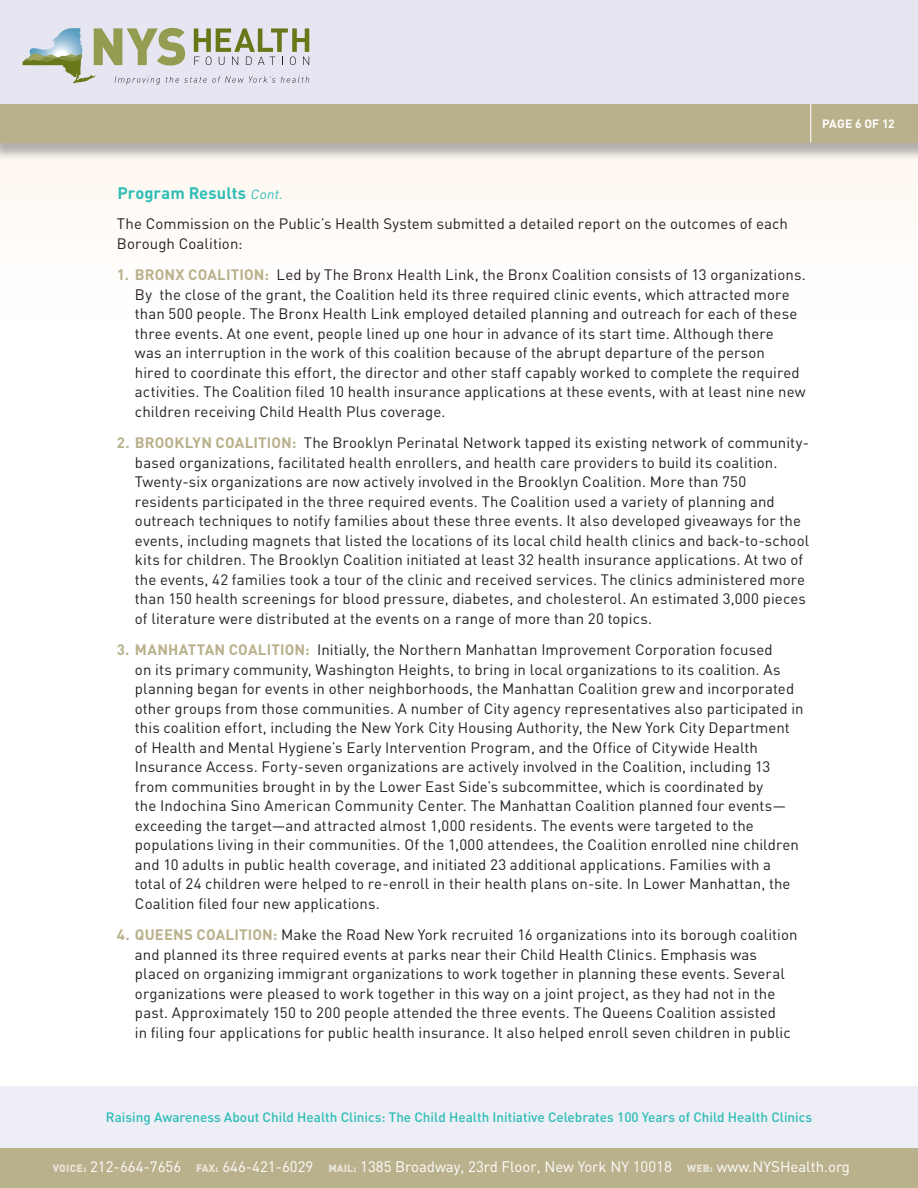
<style>
.page{position:relative;width:918px;height:1188px;background:#fff}
.page>*{position:absolute;margin:0;border:0;box-sizing:border-box;transform-origin:0 0}
.t1{font:700 16.5px "DIN";letter-spacing:.005em;color:#2ebdb6}
.t2{font:15px/19.5px "DIN";letter-spacing:.005em;color:#231f20}
.t3{font:15px "DIN";color:#fff}
.t4{font:500 13.5px "DIN";color:#2ebdb6}
.t5{font:700 12px "DIN";color:#fff}
.s1{font-weight:400;font-style:italic;font-size:13.5px}
.s2{font-weight:700;color:#b9b18c}
.s3{font-weight:900;font-size:10.5px;color:#e7e3d5}
</style>
<div class="page">
<div style="left:0;top:0;width:918px;height:106px;background:#e5e6f2"></div>
<div style="left:0;top:142px;width:918px;height:224px;background:#fffdfb"></div>
<div style="left:0;top:1086px;width:918px;height:102px;background:#edeef6"></div>
<div style="left:0;top:106px;width:918px;height:55px;background:#999;opacity:.75"></div>
<div style="left:0;top:104px;width:918px;height:38px;background:#b9b18c"></div>
<hr style="left:810px;top:104px;width:1px;height:39px;background:#fff">
<div style="left:0;top:1148px;width:918px;height:40px;background:#b9b18c"></div>
<svg style="left:23px;top:28px;width:286px;height:57px"></svg>
<p class="t5" style="left:822px;top:116px;width:74px">PAGE 6 OF 12</p>
<p class="t1" style="left:117px;top:182px;width:169px">PROGRAM RESULTS <span class="s1">Cont.</span></p>
<p class="t2" style="left:117px;top:215px;width:673px">The Commission on the Public’s Health System submitted a detailed report on the outcomes of each<br>Borough Coalition:</p>
<p class="t2" style="left:135px;top:266px;width:672px;text-indent:-18px"><span class="s2">1. BRONX COALITION:</span> Led by The Bronx Health Link, the Bronx Coalition consists of 13 organizations.<br>By the close of the grant, the Coalition held its three required clinic events, which attracted more than 500 people. The Bronx Health Link employed detailed planning and outreach for each of these three events. At one event, people lined up one hour in advance of its start time. Although there<br>was an interruption in the work of this coalition because of the abrupt departure of the person<br>hired to coordinate this effort, the director and other staff capably worked to complete the required activities. The Coalition filed 10 health insurance applications at these events, with at least nine new children receiving Child Health Plus coverage.</p>
<p class="t2" style="left:135px;top:434px;width:676px;text-indent:-18px"><span class="s2">2. BROOKLYN COALITION:</span> The Brooklyn Perinatal Network tapped its existing network of community&shy;based organizations, facilitated health enrollers, and health care providers to build its coalition.<br>Twenty-six organizations are now actively involved in the Brooklyn Coalition. More than 750 residents participated in the three required events. The Coalition used a variety of planning and outreach techniques to notify families about these three events. It also developed giveaways for the events, including magnets that listed the locations of its local child health clinics and back-to-school kits for children. The Brooklyn Coalition initiated at least 32 health insurance applications. At two of the events, 42 families took a tour of the clinic and received services. The clinics administered more than 150 health screenings for blood pressure, diabetes, and cholesterol. An estimated 3,000 pieces of literature were distributed at the events on a range of more than 20 topics.</p>
<p class="t2" style="left:135px;top:641px;width:670px;text-indent:-18px"><span class="s2">3. MANHATTAN COALITION:</span> Initially, the Northern Manhattan Improvement Corporation focused<br>on its primary community, Washington Heights, to bring in local organizations to its coalition. As planning began for events in other neighborhoods, the Manhattan Coalition grew and incorporated other groups from those communities. A number of City agency representatives also participated in this coalition effort, including the New York City Housing Authority, the New York City Department of Health and Mental Hygiene’s Early Intervention Program, and the Office of Citywide Health Insurance Access. Forty-seven organizations are actively involved in the Coalition, including 13 from communities brought in by the Lower East Side’s subcommittee, which is coordinated by<br>the Indochina Sino American Community Center. The Manhattan Coalition planned four events— exceeding the target—and attracted almost 1,000 residents. The events were targeted to the populations living in their communities. Of the 1,000 attendees, the Coalition enrolled nine children and 10 adults in public health coverage, and initiated 23 additional applications. Families with a total of 24 children were helped to re-enroll in their health plans on-site. In Lower Manhattan, the Coalition filed four new applications.</p>
<p class="t2" style="left:135px;top:926px;width:664px;text-indent:-18px"><span class="s2">4. QUEENS COALITION:</span> Make the Road New York recruited 16 organizations into its borough coalition and planned its three required events at parks near their Child Health Clinics. Emphasis was placed on organizing immigrant organizations to work together in planning these events. Several organizations were pleased to work together in this way on a joint project, as they had not in the past. Approximately 150 to 200 people attended the three events. The Queens Coalition assisted<br>in filing four applications for public health insurance. It also helped enroll seven children in public</p>
<p class="t4" style="left:106px;top:1108px;width:708px">Raising Awareness About Child Health Clinics: The Child Health Initiative Celebrates 100 Years of Child Health Clinics</p>
<p class="t3" style="left:53px;top:1158px;width:799px"><span class="s3">VOICE:</span> 212-664-7656 <span class="s3">FAX:</span> 646-421-6029 <span class="s3">MAIL:</span> 1385 Broadway, 23rd Floor, New York NY 10018 <span class="s3">WEB:</span> www.NYSHealth.org</p>
</div>
